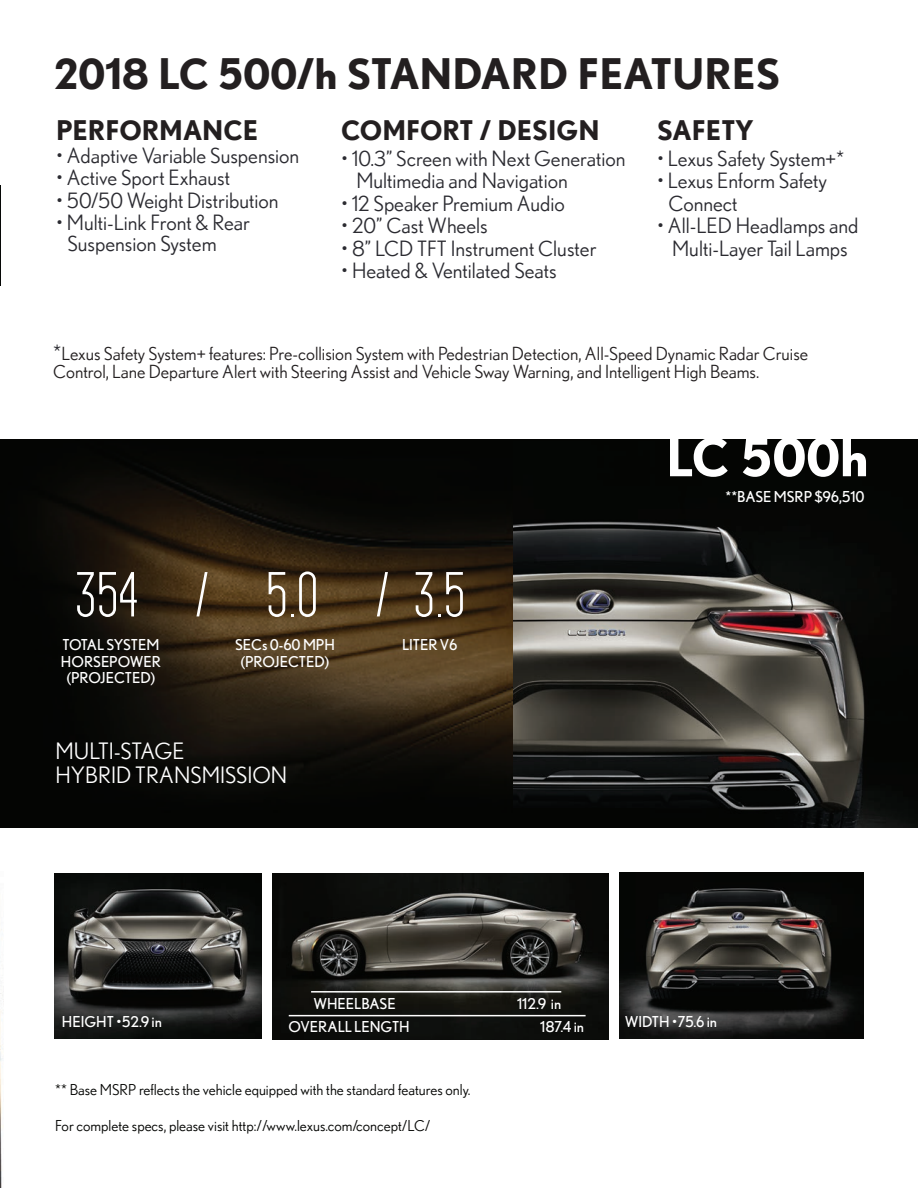
<style>
.page{position:relative;width:918px;height:1188px;background:#fff}
.page>*{position:absolute;margin:0;border:0;box-sizing:border-box;transform-origin:0 0}
.t1{font:55.5px "Pakt";color:#fff}
.t2{font:700 52.5px "Nobel";color:#fff}
.t3{font:700 42px "Nobel";color:#231f20}
.t4{font:700 27px "Nobel";color:#231f20}
.t5{font:22.5px/24px "Nobel";color:#fff}
.t6{font:21px/22.5px "Nobel";color:#2b2b31}
.t7{font:18px/18px "Nobel";color:#231f20}
.t8{font:15px/16.5px "Nobel";color:#fff;text-align:center}
.t9{font:15px "Nobel";color:#040503}
.s1{font-size:21px;color:#2b2b31}
</style>
<div class="page">
<hr style="left:0;top:185px;width:1px;height:101px;background:#060806">
<img style="left:0;top:439px;width:917px;height:388px">
<img style="left:272px;top:873px;width:337px;height:167px">
<img style="left:619px;top:872px;width:245px;height:167px">
<img style="left:55px;top:873px;width:207px;height:166px">
<hr style="left:311px;top:991px;width:250px;height:2px;background:#fff">
<hr style="left:289px;top:1015px;width:297px;height:1px;background:#fff">
<img style="left:0;top:993px;width:3px;height:195px">
<img style="left:513px;top:441px;width:404px;height:386px">
<h3 class="t3" style="left:54px;top:49px;width:728px">2018 LC 500/h STANDARD FEATURES</h3>
<p class="t4" style="left:56px;top:114px;width:204px">PERFORMANCE</p>
<p class="t6" style="left:56px;top:144px;width:245px">• Adaptive Variable Suspension</p>
<p class="t6" style="left:56px;top:166px;width:176px">• Active Sport Exhaust</p>
<p class="t6" style="left:56px;top:189px;width:224px">• 50/50 Weight Distribution</p>
<p class="t6" style="left:67px;top:212px;width:184px;line-height:21px;text-indent:-11px">• Multi-Link Front &amp; Rear<br>Suspension System</p>
<p class="t4" style="left:341px;top:114px;width:260px">COMFORT / DESIGN</p>
<p class="t6" style="left:356px;top:147px;width:271px;text-indent:-15px">• 10.3” Screen with Next Generation<br>Multimedia and Navigation</p>
<p class="t6" style="left:341px;top:192px;width:225px">• 12 Speaker Premium Audio</p>
<p class="t6" style="left:341px;top:214px;width:148px">• 20” Cast Wheels</p>
<p class="t6" style="left:341px;top:237px;width:257px">• 8” LCD TFT Instrument Cluster</p>
<p class="t6" style="left:341px;top:259px;width:217px">• Heated &amp; Ventilated Seats</p>
<p class="t4" style="left:657px;top:114px;width:98px">SAFETY</p>
<p class="t6" style="left:657px;top:147px;width:189px">• Lexus Safety System+*</p>
<p class="t6" style="left:668px;top:169px;width:160px;text-indent:-11px">• Lexus Enform Safety<br>Connect</p>
<p class="t6" style="left:657px;top:214px;width:203px;text-align:center">• All-LED Headlamps and<br>Multi-Layer Tail Lamps</p>
<p class="t7" style="left:53px;top:344px;width:757px"><span class="s1">*</span>Lexus Safety System+ features: Pre-collision System with Pedestrian Detection, All-Speed Dynamic Radar Cruise<br>Control, Lane Departure Alert with Steering Assist and Vehicle Sway Warning, and Intelligent High Beams.</p>
<h2 class="t2" style="left:666px;top:426px;width:204px">LC 500h</h2>
<h1 class="t1" style="left:74px;top:561px;width:393px">354 / 5.0 / 3.5</h1>
<p class="t8" style="left:61px;top:636px;width:102px">TOTAL SYSTEM<br>HORSEPOWER (PROJECTED)</p>
<p class="t8" style="left:235px;top:636px;width:101px">SECs 0-60 MPH (PROJECTED)</p>
<p class="t8" style="left:402px;top:636px;width:57px">LITER V6</p>
<p class="t5" style="left:56px;top:738px;width:233px">MULTI-STAGE<br>HYBRID TRANSMISSION</p>
<p class="t8" style="left:726px;top:489px;width:141px">**BASE MSRP $96,510</p>
<p class="t8" style="left:313px;top:996px;width:84px">WHEELBASE</p>
<p class="t8" style="left:517px;top:996px;width:46px">112.9 in</p>
<p class="t8" style="left:62px;top:1013px;width:102px">HEIGHT •52.9 in</p>
<p class="t8" style="left:289px;top:1018px;width:123px">OVERALL LENGTH</p>
<p class="t8" style="left:540px;top:1018px;width:45px">187.4 in</p>
<p class="t8" style="left:625px;top:1013px;width:94px">WIDTH •75.6 in</p>
<p class="t9" style="left:55px;top:1081px;width:417px">** Base MSRP reflects the vehicle equipped with the standard features only.</p>
<p class="t9" style="left:55px;top:1117px;width:377px">For complete specs, please visit http://www.lexus.com/concept/LC/</p>
</div>
